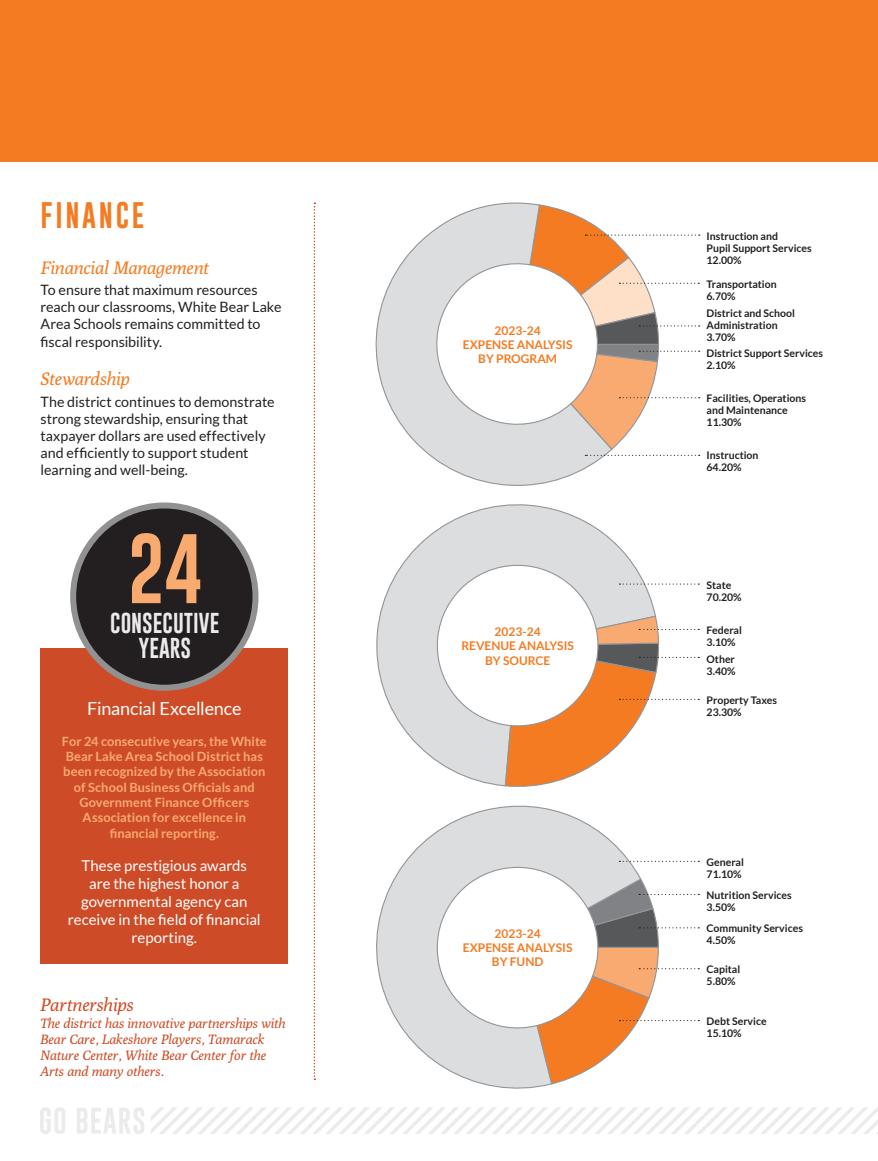
<style>
.page{position:relative;width:878px;height:1161px;background:#fff}
.page>*{position:absolute;margin:0;border:0;box-sizing:border-box;transform-origin:0 0}
.t1{font:72px "Gobold";color:#f9aa6f}
.t2{font:27px "Gobold";letter-spacing:.1em;color:#f47b21}
.t3{font:21px/25.2px "Gobold";color:#ebebec;text-align:center}
.t4{font:italic 18px "Poly";color:#f47b21}
.t5{font:18px "Lato";letter-spacing:-.015em;color:#fff}
.t6{font:italic 18px "Poly";color:#cd4c27}
.t7{font:15px/18px "Lato";color:#fff;text-align:center}
.t8{font:14.25px/17.1px "Lato";color:#231f20}
.t9{font:italic 13.5px/16.2px "Poly";color:#cd4c27}
.t10{font:700 12.75px/15.3px "Lato";letter-spacing:.005em;color:#f9aa6f;text-align:center}
.t11{font:700 12px/14.4px "Lato";color:#f47b21;text-align:center}
.t12{font:700 10.5px/12px "Lato";color:#231f20}
</style>
<div class="page">
<div style="left:0;top:0;width:878px;height:162px;background:#f47b21"></div>
<svg style="left:40px;top:1107px;width:104px;height:27px"></svg>
<svg style="left:151px;top:1107px;width:726px;height:27px"></svg>
<div style="left:40px;top:648px;width:248px;height:316px;background:#cd4c27"></div>
<div style="left:73px;top:506px;width:182px;height:182px;background:#231f20;border-radius:50%"></div>
<div style="left:70px;top:502px;width:188px;height:189px;border:6px solid #929192;border-radius:50%"></div>
<svg style="left:314px;top:202px;width:1px;height:878px"></svg>
<svg style="left:375px;top:202px;width:229px;height:284px"></svg>
<svg style="left:528px;top:204px;width:171px;height:252px"></svg>
<svg style="left:376px;top:504px;width:280px;height:283px"></svg>
<svg style="left:619px;top:584px;width:80px;height:1px"></svg>
<svg style="left:504px;top:615px;width:195px;height:172px"></svg>
<svg style="left:376px;top:805px;width:266px;height:284px"></svg>
<svg style="left:619px;top:861px;width:80px;height:1px"></svg>
<svg style="left:535px;top:878px;width:164px;height:207px"></svg>
<h2 class="t2" style="left:40px;top:198px;width:105px">FINANCE</h2>
<h3 class="t4" style="left:40px;top:256px;width:170px">Financial Management</h3>
<h3 class="t8" style="left:40px;top:281px;width:242px">To ensure that maximum resources reach our classrooms, White Bear Lake<br>Area Schools remains committed to fiscal responsibility.</h3>
<h3 class="t4" style="left:40px;top:368px;width:91px">Stewardship</h3>
<h3 class="t8" style="left:40px;top:393px;width:235px">The district continues to demonstrate strong stewardship, ensuring that taxpayer dollars are used effectively and efficiently to support student learning and well-being.</h3>
<h1 class="t1" style="left:127px;top:523px;width:76px">24</h1>
<h3 class="t3" style="left:110px;top:611px;width:111px">CONSECUTIVE<br>YEARS</h3>
<h3 class="t5" style="left:87px;top:699px;width:156px">Financial Excellence</h3>
<p class="t10" style="left:62px;top:733px;width:206px">For 24 consecutive years, the White<br>Bear Lake Area School District has been recognized by the Association of School Business Officials and<br>Government Finance Officers<br>Association for excellence in financial reporting.</p>
<h3 class="t7" style="left:68px;top:856px;width:194px">These prestigious awards<br>are the highest honor a governmental agency can receive in the field of financial reporting.</h3>
<h3 class="t6" style="left:40px;top:994px;width:95px">Partnerships</h3>
<p class="t9" style="left:40px;top:1015px;width:247px">The district has innovative partnerships with Bear Care, Lakeshore Players, Tamarack Nature Center, White Bear Center for the Arts and many others.</p>
<p class="t11" style="left:463px;top:323px;width:111px">2023-24<br>EXPENSE ANALYSIS<br>BY PROGRAM</p>
<p class="t11" style="left:461px;top:624px;width:114px">2023-24<br>REVENUE ANALYSIS<br>BY SOURCE</p>
<p class="t11" style="left:463px;top:926px;width:111px">2023-24<br>EXPENSE ANALYSIS<br>BY FUND</p>
<p class="t12" style="left:706px;top:230px;width:107px">Instruction and<br>Pupil Support Services<br>12.00%</p>
<p class="t12" style="left:706px;top:278px;width:72px">Transportation<br>6.70%</p>
<p class="t12" style="left:706px;top:307px;width:90px">District and School<br>Administration<br>3.70%</p>
<p class="t12" style="left:706px;top:347px;width:118px">District Support Services<br>2.10%</p>
<p class="t12" style="left:706px;top:392px;width:101px">Facilities, Operations and Maintenance<br>11.30%</p>
<p class="t12" style="left:706px;top:449px;width:54px">Instruction<br>64.20%</p>
<p class="t12" style="left:706px;top:579px;width:37px">State<br>70.20%</p>
<p class="t12" style="left:706px;top:624px;width:37px">Federal<br>3.10%</p>
<p class="t12" style="left:706px;top:653px;width:31px">Other<br>3.40%</p>
<p class="t12" style="left:706px;top:694px;width:72px">Property Taxes<br>23.30%</p>
<p class="t12" style="left:706px;top:856px;width:39px">General<br>71.10%</p>
<p class="t12" style="left:706px;top:889px;width:87px">Nutrition Services<br>3.50%</p>
<p class="t12" style="left:706px;top:922px;width:98px">Community Services<br>4.50%</p>
<p class="t12" style="left:706px;top:963px;width:35px">Capital<br>5.80%</p>
<p class="t12" style="left:706px;top:1015px;width:62px">Debt Service<br>15.10%</p>
</div>
